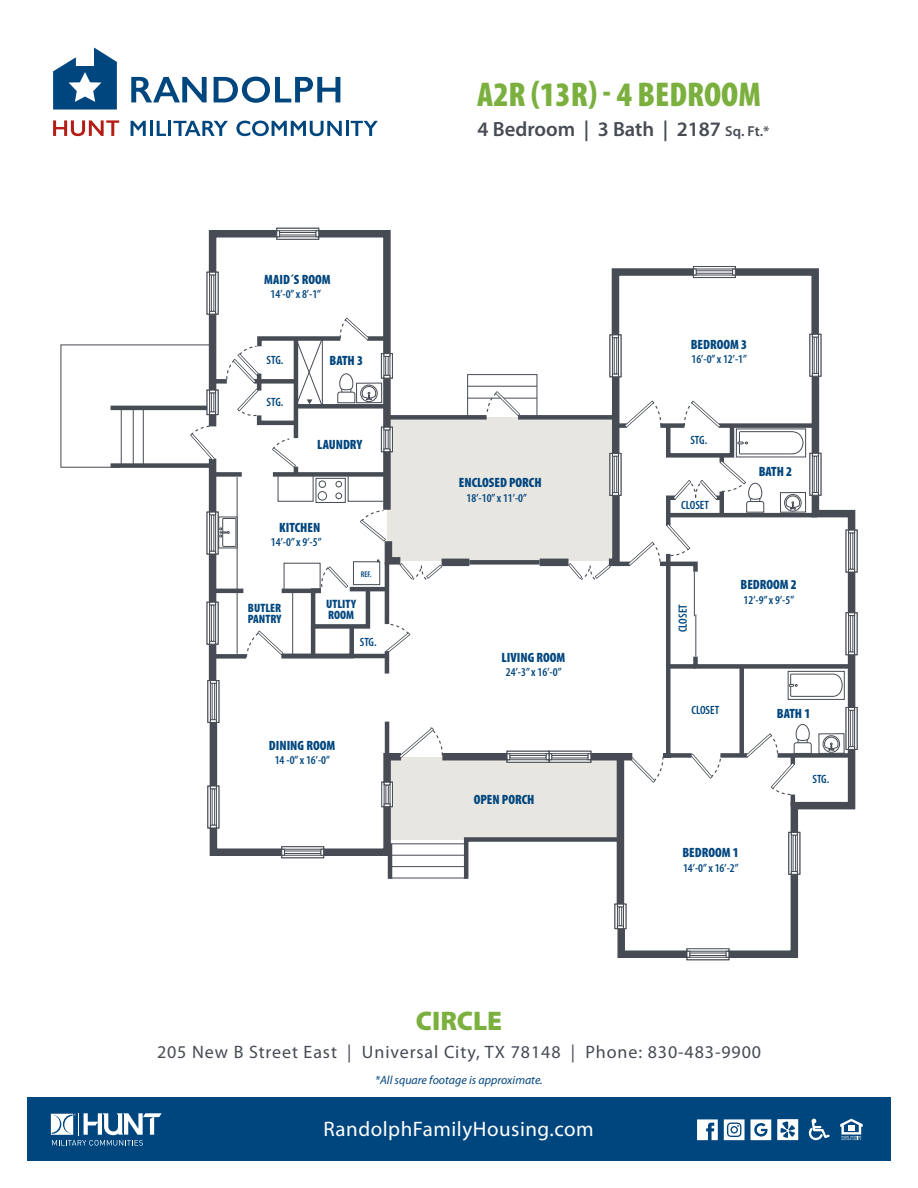
<style>
.page{position:relative;width:918px;height:1188px;background:#fff}
.page>*{position:absolute;margin:0;border:0;box-sizing:border-box;transform-origin:0 0}
.t1{font:900 condensed 34.5px "Myriad Pro";color:#7bb03f}
.t2{font:900 27px "Myriad Pro";color:#7bb03f}
.t3{font:21px "Myriad Pro";letter-spacing:.025em;color:#fff}
.t4{font:600 20.55px "Myriad Pro";color:#464b54}
.t5{font:18px "Myriad Pro";letter-spacing:.05em;color:#464b54}
.t6{font:900 condensed 13.5px "Myriad Pro";color:#00467e}
.t7{font:900 condensed 12.15px/10.8px "Myriad Pro";color:#00467e}
.t8{font:600 condensed 12px "Myriad Pro";color:#00467e}
.t9{font:italic 12px "Myriad Pro";color:#00467e}
.t10{font:600 condensed 8.25px "Myriad Pro";color:#00467e}
.s1{font-size:14.4px}
</style>
<div class="page">
<svg style="left:53px;top:120px;width:66px;height:16px"></svg>
<svg style="left:131px;top:121px;width:15px;height:15px"></svg>
<hr style="left:150px;top:121px;width:3px;height:15px;background:#00467e">
<svg style="left:157px;top:121px;width:9px;height:15px"></svg>
<hr style="left:168px;top:121px;width:3px;height:15px;background:#00467e">
<svg style="left:173px;top:121px;width:55px;height:15px"></svg>
<svg style="left:236px;top:121px;width:106px;height:15px"></svg>
<hr style="left:346px;top:121px;width:3px;height:15px;background:#00467e">
<svg style="left:351px;top:121px;width:27px;height:15px"></svg>
<svg style="left:53px;top:48px;width:64px;height:62px"></svg>
<svg style="left:131px;top:77px;width:209px;height:26px"></svg>
<div style="left:388px;top:757px;width:232px;height:83px;background:#e8e6e1"></div>
<div style="left:387px;top:417px;width:230px;height:144px;background:#e8e6e1"></div>
<div style="left:612px;top:377px;width:7px;height:76px;background:#464b54"></div>
<div style="left:812px;top:376px;width:7px;height:77px;background:#464b54"></div>
<div style="left:442px;top:753px;width:65px;height:7px;background:#464b54"></div>
<div style="left:210px;top:722px;width:7px;height:64px;background:#464b54"></div>
<div style="left:209px;top:644px;width:7px;height:37px;background:#464b54"></div>
<div style="left:209px;top:554px;width:7px;height:49px;background:#464b54"></div>
<div style="left:209px;top:459px;width:7px;height:53px;background:#464b54"></div>
<hr style="left:385px;top:722px;width:4px;height:38px;background:#464b54">
<div style="left:383px;top:452px;width:8px;height:58px;background:#464b54"></div>
<div style="left:316px;top:478px;width:30px;height:25px;background:#494e57"></div>
<hr style="left:237px;top:477px;width:1px;height:112px;background:#464b54">
<hr style="left:213px;top:589px;width:30px;height:4px;background:#464b54">
<hr style="left:385px;top:651px;width:4px;height:23px;background:#464b54">
<div style="left:218px;top:517px;width:20px;height:31px;background:#fff;border:1px solid #464b54"></div>
<div style="left:222px;top:518px;width:14px;height:29px;border:1px solid #464b54"></div>
<svg style="left:219px;top:527px;width:11px;height:10px"></svg>
<hr style="left:237px;top:589px;width:1px;height:65px;background:#464b54">
<hr style="left:388px;top:844px;width:4px;height:35px;background:#464b54">
<hr style="left:390px;top:843px;width:76px;height:1px;background:#464b54">
<hr style="left:390px;top:855px;width:76px;height:1px;background:#464b54">
<hr style="left:390px;top:866px;width:76px;height:1px;background:#464b54">
<hr style="left:390px;top:878px;width:76px;height:1px;background:#464b54">
<div style="left:442px;top:559px;width:27px;height:7px;background:#464b54"></div>
<div style="left:387px;top:415px;width:100px;height:5px;background:#464b54"></div>
<div style="left:213px;top:654px;width:33px;height:5px;background:#464b54"></div>
<svg style="left:245px;top:509px;width:199px;height:152px"></svg>
<div style="left:467px;top:374px;width:70px;height:44px;border:1px solid #464b54"></div>
<hr style="left:468px;top:386px;width:69px;height:1px;background:#464b54">
<div style="left:810px;top:334px;width:11px;height:43px;background:#c9cbcd"></div>
<div style="left:818px;top:334px;width:3px;height:43px;background:#fff;border:1px solid #464b54"></div>
<div style="left:810px;top:334px;width:3px;height:43px;background:#fff;border:1px solid #464b54"></div>
<div style="left:814px;top:337px;width:3px;height:37px;background:#fff;border:1px solid #464b54"></div>
<svg style="left:812px;top:373px;width:7px;height:4px"></svg>
<svg style="left:289px;top:850px;width:27px;height:5px"></svg>
<svg style="left:289px;top:846px;width:27px;height:4px"></svg>
<div style="left:281px;top:855px;width:43px;height:3px;background:#fff;border:1px solid #464b54"></div>
<div style="left:284px;top:851px;width:37px;height:3px;background:#fff;border:1px solid #464b54"></div>
<svg style="left:211px;top:789px;width:5px;height:31px"></svg>
<div style="left:208px;top:786px;width:3px;height:42px;border:1px solid #464b54"></div>
<div style="left:216px;top:786px;width:3px;height:42px;background:#fff;border:1px solid #464b54"></div>
<div style="left:212px;top:788px;width:3px;height:38px;background:#fff;border:1px solid #464b54"></div>
<svg style="left:207px;top:820px;width:82px;height:39px"></svg>
<svg style="left:210px;top:786px;width:7px;height:3px"></svg>
<div style="left:208px;top:680px;width:11px;height:43px;background:#c9cbcd"></div>
<div style="left:208px;top:680px;width:3px;height:43px;border:1px solid #464b54"></div>
<div style="left:216px;top:680px;width:3px;height:43px;background:#fff;border:1px solid #464b54"></div>
<div style="left:212px;top:683px;width:3px;height:37px;background:#fff;border:1px solid #464b54"></div>
<svg style="left:210px;top:719px;width:7px;height:4px"></svg>
<svg style="left:210px;top:680px;width:7px;height:4px"></svg>
<svg style="left:210px;top:605px;width:5px;height:36px"></svg>
<div style="left:207px;top:602px;width:3px;height:42px;border:1px solid #464b54"></div>
<div style="left:215px;top:602px;width:3px;height:42px;border:1px solid #464b54"></div>
<div style="left:211px;top:605px;width:3px;height:37px;border:1px solid #464b54"></div>
<svg style="left:209px;top:641px;width:7px;height:3px"></svg>
<svg style="left:209px;top:602px;width:7px;height:3px"></svg>
<svg style="left:210px;top:515px;width:5px;height:36px"></svg>
<div style="left:207px;top:512px;width:3px;height:42px;border:1px solid #464b54"></div>
<div style="left:215px;top:512px;width:3px;height:42px;border:1px solid #464b54"></div>
<div style="left:211px;top:514px;width:3px;height:38px;border:1px solid #464b54"></div>
<svg style="left:209px;top:551px;width:7px;height:3px"></svg>
<svg style="left:209px;top:512px;width:7px;height:3px"></svg>
<svg style="left:385px;top:790px;width:5px;height:9px"></svg>
<div style="left:381px;top:782px;width:4px;height:25px;border:1px solid #464b54"></div>
<div style="left:390px;top:782px;width:3px;height:25px;background:#fff;border:1px solid #464b54"></div>
<div style="left:386px;top:785px;width:3px;height:19px;background:#fff;border:1px solid #464b54"></div>
<svg style="left:316px;top:799px;width:79px;height:61px"></svg>
<svg style="left:381px;top:725px;width:62px;height:65px"></svg>
<div style="left:693px;top:266px;width:43px;height:12px;background:#a3a6ab"></div>
<div style="left:693px;top:266px;width:43px;height:3px;border:1px solid #464b54"></div>
<div style="left:693px;top:275px;width:43px;height:3px;background:#fff;border:1px solid #464b54"></div>
<svg style="left:701px;top:270px;width:27px;height:4px"></svg>
<svg style="left:728px;top:266px;width:94px;height:76px"></svg>
<div style="left:610px;top:335px;width:11px;height:42px;background:#ccced0"></div>
<div style="left:610px;top:335px;width:3px;height:42px;background:#fff;border:1px solid #464b54"></div>
<div style="left:618px;top:335px;width:3px;height:42px;border:1px solid #464b54"></div>
<div style="left:614px;top:337px;width:3px;height:37px;background:#fff;border:1px solid #464b54"></div>
<svg style="left:612px;top:374px;width:7px;height:3px"></svg>
<svg style="left:609px;top:266px;width:92px;height:76px"></svg>
<svg style="left:462px;top:389px;width:396px;height:572px"></svg>
<svg style="left:60px;top:227px;width:334px;height:275px"></svg>
<hr style="left:311px;top:626px;width:4px;height:30px;background:#464b54">
<div style="left:27px;top:1098px;width:864px;height:63px;background:#00467e"></div>
<svg style="left:51px;top:1113px;width:111px;height:33px"></svg>
<svg style="left:840px;top:1119px;width:23px;height:21px"></svg>
<svg style="left:809px;top:1119px;width:21px;height:21px"></svg>
<svg style="left:697px;top:1119px;width:21px;height:21px"></svg>
<svg style="left:751px;top:1119px;width:20px;height:21px"></svg>
<svg style="left:724px;top:1119px;width:21px;height:21px"></svg>
<svg style="left:777px;top:1119px;width:21px;height:21px"></svg>
<p class="t6" style="left:264px;top:271px;width:68px">MAID´S ROOM</p>
<p class="t8" style="left:271px;top:287px;width:52px">14’-0” x 8’-1”</p>
<p class="t8" style="left:267px;top:353px;width:18px">STG.</p>
<p class="t8" style="left:267px;top:395px;width:18px">STG.</p>
<p class="t6" style="left:329px;top:352px;width:35px">BATH 3</p>
<p class="t6" style="left:317px;top:436px;width:46px">LAUNDRY</p>
<p class="t6" style="left:279px;top:519px;width:43px">KITCHEN</p>
<p class="t8" style="left:271px;top:535px;width:52px">14’-0” x 9’-5’’</p>
<p class="t10" style="left:361px;top:569px;width:12px">REF.</p>
<p class="t7" style="left:248px;top:602px;width:35px">BUTLER<br>PANTRY</p>
<p class="t7" style="left:326px;top:598px;width:31px">UTLITY<br>ROOM</p>
<p class="t8" style="left:360px;top:634px;width:18px">STG.</p>
<p class="t6" style="left:269px;top:736px;width:68px">DINING ROOM</p>
<p class="t8" style="left:275px;top:753px;width:57px">14 -0” x 16’-0’’</p>
<h1 class="t1" style="left:477px;top:73px;width:285px">A2R (13R) - 4 BEDROOM</h1>
<h3 class="t4" style="left:477px;top:116px;width:294px">4 Bedroom | 3 Bath | 2187 <span class="s1">Sq. Ft.*</span></h3>
<p class="t6" style="left:691px;top:336px;width:58px">BEDROOM 3</p>
<p class="t8" style="left:691px;top:352px;width:57px">16’-0” x 12’-1”</p>
<p class="t6" style="left:459px;top:474px;width:84px">ENCLOSED PORCH</p>
<p class="t8" style="left:467px;top:490px;width:62px">18’-10’’ x 11’-0’’</p>
<p class="t6" style="left:502px;top:648px;width:65px">LIVING ROOM</p>
<p class="t8" style="left:506px;top:665px;width:57px">24’-3’’ x 16’-0’’</p>
<p class="t6" style="left:474px;top:791px;width:62px">OPEN PORCH</p>
<p class="t8" style="left:690px;top:433px;width:18px">STG.</p>
<p class="t8" style="left:681px;top:498px;width:29px">CLOSET</p>
<p class="t8" style="left:676px;top:632px;width:29px;rotate:-90deg">CLOSET</p>
<p class="t6" style="left:759px;top:463px;width:35px">BATH 2</p>
<p class="t6" style="left:740px;top:576px;width:58px">BEDROOM 2</p>
<p class="t8" style="left:744px;top:592px;width:52px">12’-9” x 9’-5”</p>
<p class="t8" style="left:692px;top:702px;width:29px">CLOSET</p>
<p class="t6" style="left:777px;top:705px;width:35px">BATH 1</p>
<p class="t8" style="left:812px;top:772px;width:18px">STG.</p>
<p class="t6" style="left:682px;top:844px;width:58px">BEDROOM 1</p>
<p class="t8" style="left:683px;top:860px;width:57px">14’-0’’ x 16’-2’’</p>
<h2 class="t2" style="left:416px;top:1003px;width:88px">CIRCLE</h2>
<h3 class="t5" style="left:157px;top:1041px;width:606px">205 New B Street East | Universal City, TX 78148 | Phone: 830-483-9900</h3>
<p class="t9" style="left:375px;top:1072px;width:169px">*All square footage is approximate.</p>
<h3 class="t3" style="left:324px;top:1116px;width:272px">RandolphFamilyHousing.com</h3>
</div>
